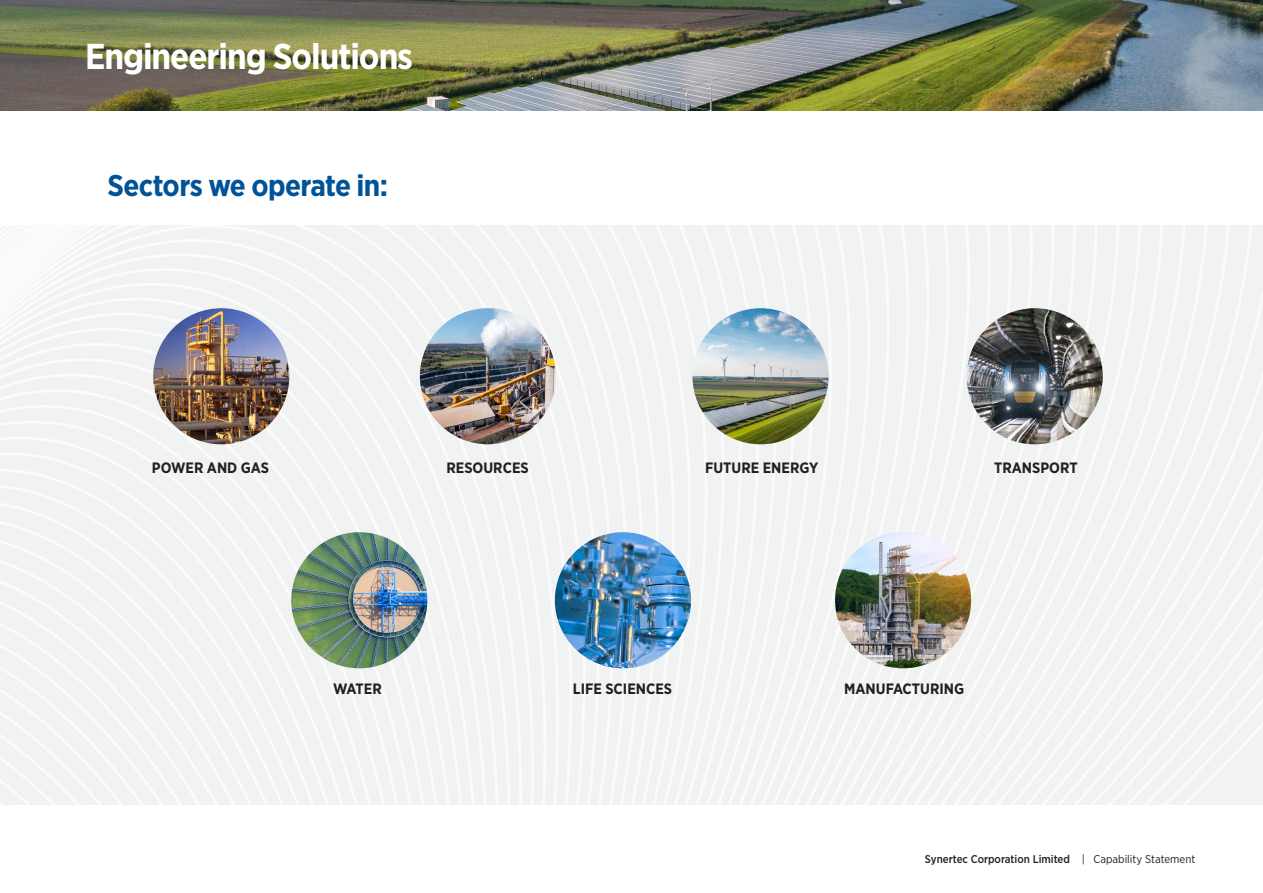
<style>
.page{position:relative;width:1263px;height:893px;background:#fff}
.page>*{position:absolute;margin:0;border:0;box-sizing:border-box;transform-origin:0 0}
.t1{font:700 36px "Gotham Narrow";letter-spacing:-.03em;color:#fff}
.t2{font:700 30px "Gotham Narrow";letter-spacing:-.02em;color:#015398}
.t3{font:700 15px "Gotham Narrow";color:#231f20}
.t4{font:500 11.25px "Gotham Narrow";color:#231f20}
.s1{font-weight:400}
</style>
<div class="page">
<svg style="left:832px;top:225px;width:19px;height:579px"></svg>
<svg style="left:813px;top:225px;width:19px;height:579px"></svg>
<svg style="left:691px;top:225px;width:16px;height:579px"></svg>
<svg style="left:675px;top:225px;width:16px;height:579px"></svg>
<svg style="left:546px;top:225px;width:13px;height:579px"></svg>
<svg style="left:0;top:225px;width:522px;height:579px"></svg>
<svg style="left:0;top:239px;width:510px;height:565px"></svg>
<svg style="left:0;top:254px;width:499px;height:550px"></svg>
<svg style="left:0;top:268px;width:489px;height:536px"></svg>
<svg style="left:0;top:283px;width:478px;height:521px"></svg>
<svg style="left:0;top:298px;width:468px;height:506px"></svg>
<svg style="left:0;top:313px;width:459px;height:491px"></svg>
<svg style="left:0;top:328px;width:450px;height:476px"></svg>
<svg style="left:0;top:343px;width:441px;height:461px"></svg>
<svg style="left:0;top:358px;width:433px;height:446px"></svg>
<svg style="left:0;top:374px;width:425px;height:430px"></svg>
<svg style="left:0;top:389px;width:418px;height:415px"></svg>
<svg style="left:0;top:405px;width:411px;height:399px"></svg>
<svg style="left:0;top:421px;width:404px;height:383px"></svg>
<svg style="left:0;top:436px;width:398px;height:368px"></svg>
<svg style="left:0;top:452px;width:392px;height:352px"></svg>
<svg style="left:0;top:468px;width:386px;height:336px"></svg>
<svg style="left:0;top:484px;width:381px;height:320px"></svg>
<svg style="left:0;top:501px;width:376px;height:303px"></svg>
<svg style="left:0;top:517px;width:372px;height:287px"></svg>
<svg style="left:0;top:533px;width:367px;height:271px"></svg>
<svg style="left:0;top:549px;width:363px;height:255px"></svg>
<svg style="left:0;top:566px;width:359px;height:238px"></svg>
<svg style="left:0;top:582px;width:356px;height:222px"></svg>
<svg style="left:0;top:599px;width:352px;height:205px"></svg>
<svg style="left:0;top:615px;width:349px;height:189px"></svg>
<svg style="left:0;top:632px;width:346px;height:172px"></svg>
<svg style="left:0;top:648px;width:343px;height:156px"></svg>
<svg style="left:0;top:665px;width:341px;height:139px"></svg>
<svg style="left:0;top:682px;width:338px;height:122px"></svg>
<img style="left:0;top:0;width:1263px;height:111px">
<img style="left:153px;top:308px;width:136px;height:136px;border-radius:68px">
<img style="left:420px;top:308px;width:136px;height:136px;border-radius:68px">
<img style="left:692px;top:308px;width:136px;height:136px;border-radius:68px">
<img style="left:967px;top:308px;width:136px;height:136px;border-radius:68px">
<img style="left:291px;top:532px;width:136px;height:136px;border-radius:68px">
<img style="left:555px;top:532px;width:136px;height:136px;border-radius:68px">
<img style="left:835px;top:532px;width:136px;height:136px;border-radius:68px">
<p class="t1" style="left:85px;top:34px;width:329px">Engineering Solutions</p>
<p class="t2" style="left:108px;top:166px;width:282px">Sectors we operate in:</p>
<p class="t3" style="left:152px;top:458px;width:119px">POWER AND GAS</p>
<p class="t3" style="left:446px;top:458px;width:84px">RESOURCES</p>
<p class="t3" style="left:705px;top:458px;width:115px">FUTURE ENERGY</p>
<p class="t3" style="left:994px;top:458px;width:85px">TRANSPORT</p>
<p class="t3" style="left:333px;top:679px;width:50px">WATER</p>
<p class="t3" style="left:573px;top:679px;width:101px">LIFE SCIENCES</p>
<p class="t3" style="left:844px;top:679px;width:121px">MANUFACTURING</p>
<p class="t4" style="left:925px;top:852px;width:272px">Synertec Corporation Limited <span class="s1">| Capability Statement</span></p>
</div>
